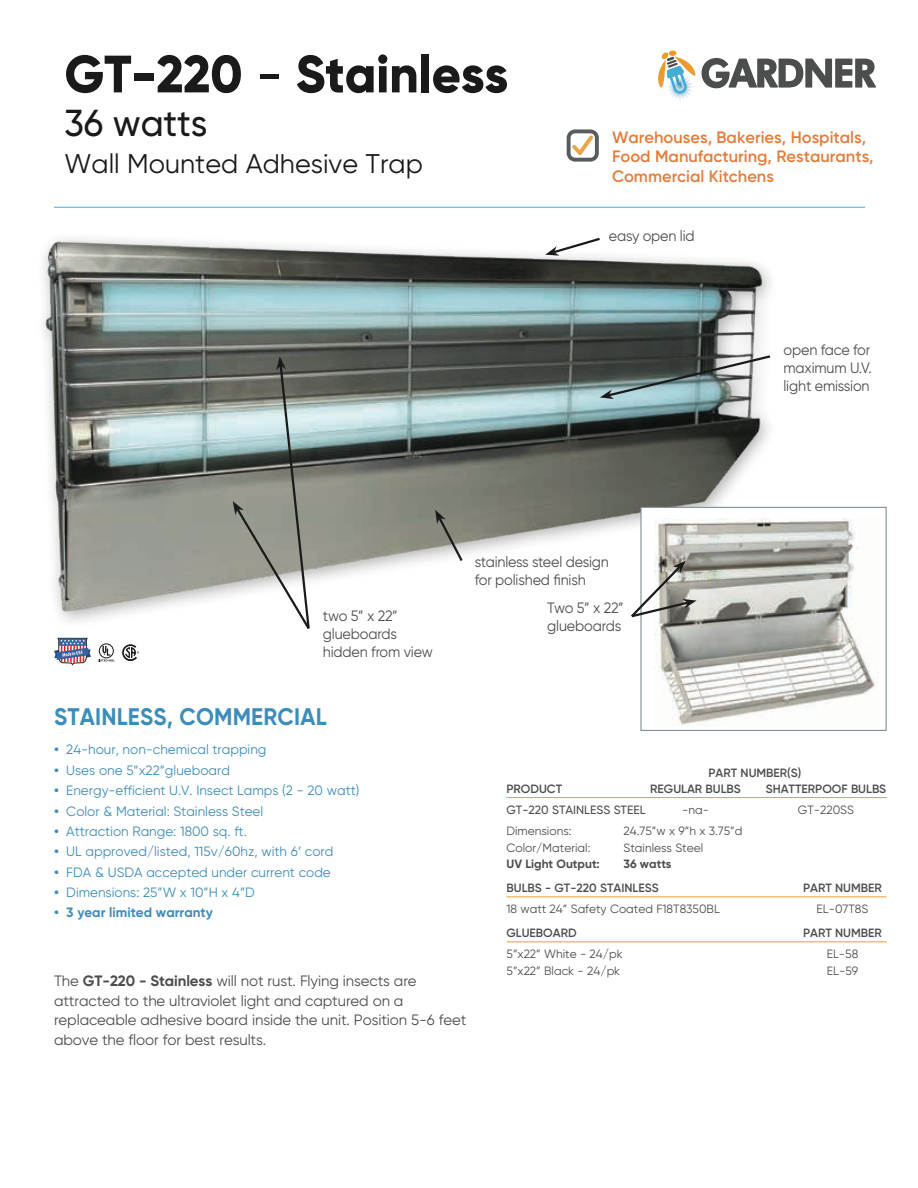
<style>
.page{position:relative;width:918px;height:1188px;background:#fff}
.page>*{position:absolute;margin:0;border:0;box-sizing:border-box;transform-origin:0 0}
.t1{font:800 52.5px "Gilroy";letter-spacing:-.005em;color:#1a1a1a}
.t2{font:500 37.5px "Gilroy";letter-spacing:-.005em;color:#1a1a1a}
.t3{font:27px "Gilroy";color:#1a1a1a}
.t4{font:700 24px "Gilroy";letter-spacing:.01em;color:#3d8dba;scale:.94 1}
.t5{font:600 16.5px/19.8px "Gilroy";color:#e37c3a}
.t6{font:15px/19.5px "Gilroy";letter-spacing:-.005em;color:#4c4e4d}
.t7{font:15px/18px "Gilroy";letter-spacing:-.005em;color:#4c4e4d;scale:.96 1}
.t8{font:13.5px "Gilroy";color:#3d8dba}
.t9{font:700 13.5px "Gilroy";color:#3d8dba}
.t10{font:12px "Gilroy";color:#4c4e4d}
.t11{font:600 12px "Gilroy";color:#4c4e4d}
.t12{font:700 12px "Gilroy";color:#4c4e4d}
.t13{font:500 12px "Gilroy";color:#4c4e4d}
.s1{font-weight:500}
.s2{font-weight:700}
</style>
<div class="page">
<hr style="left:54px;top:207px;width:811px;height:1px;background:#45acd5">
<svg style="left:658px;top:52px;width:218px;height:49px"></svg>
<img style="left:43px;top:238px;width:783px;height:378px">
<svg style="left:545px;top:237px;width:57px;height:19px"></svg>
<svg style="left:435px;top:510px;width:30px;height:54px;background:#9c9c95"></svg>
<div style="left:641px;top:507px;width:245px;height:223px;background:#fff"></div>
<img style="left:654px;top:518px;width:225px;height:208px">
<div style="left:640px;top:507px;width:247px;height:224px;border:1px solid #838f94"></div>
<hr style="left:507px;top:797px;width:380px;height:1px;background:#ec9c2f">
<hr style="left:507px;top:897px;width:380px;height:1px;background:#ec9c2f">
<hr style="left:507px;top:942px;width:380px;height:1px;background:#ec9c2f">
<div style="left:99px;top:644px;width:15px;height:14px;border:1px solid #1a1a1a;border-radius:50%"></div>
<svg style="left:98px;top:646px;width:17px;height:16px"></svg>
<svg style="left:122px;top:644px;width:17px;height:17px"></svg>
<svg style="left:54px;top:638px;width:37px;height:28px"></svg>
<svg style="left:629px;top:561px;width:68px;height:58px"></svg>
<svg style="left:233px;top:356px;width:79px;height:273px;background:#9ba09a"></svg>
<svg style="left:600px;top:354px;width:173px;height:45px;background:#7e8a8a"></svg>
<svg style="left:567px;top:129px;width:32px;height:33px"></svg>
<h1 class="t1" style="left:64px;top:41px;width:445px">GT-220 <span class="s1">-</span> Stainless</h1>
<h2 class="t2" style="left:64px;top:100px;width:144px">36 watts</h2>
<h3 class="t3" style="left:64px;top:147px;width:360px">Wall Mounted Adhesive Trap</h3>
<p class="t5" style="left:612px;top:127px;width:263px">Warehouses, Bakeries, Hospitals,<br>Food Manufacturing, Restaurants,<br>Commercial Kitchens</p>
<p class="t7" style="left:609px;top:227px;width:91px">easy open lid</p>
<p class="t7" style="left:783px;top:341px;width:93px;text-align:justify">open face for maximum U.V. light emission</p>
<p class="t7" style="left:323px;top:607px;width:116px">two 5” x 22” glueboards hidden from view</p>
<p class="t7" style="left:475px;top:552px;width:141px">stainless steel design for polished finish</p>
<p class="t7" style="left:547px;top:598px;width:81px">Two 5” x 22” glueboards</p>
<h3 class="t4" style="left:54px;top:701px;width:291px">STAINLESS, COMMERCIAL</h3>
<p class="t8" style="left:54px;top:741px;width:214px"><span class="s2">•</span> 24-hour, non-chemical trapping</p>
<p class="t8" style="left:54px;top:762px;width:177px"><span class="s2">•</span> Uses one 5”x22”glueboard</p>
<p class="t8" style="left:54px;top:782px;width:307px"><span class="s2">•</span> Energy-efficient U.V. Insect Lamps (2 - 20 watt)</p>
<p class="t8" style="left:54px;top:803px;width:211px"><span class="s2">•</span> Color &amp; Material: Stainless Steel</p>
<p class="t8" style="left:54px;top:823px;width:194px"><span class="s2">•</span> Attraction Range: 1800 sq. ft.</p>
<p class="t8" style="left:54px;top:843px;width:281px"><span class="s2">•</span> UL approved/listed, 115v/60hz, with 6’ cord</p>
<p class="t8" style="left:54px;top:864px;width:278px"><span class="s2">•</span> FDA &amp; USDA accepted under current code</p>
<p class="t8" style="left:54px;top:884px;width:202px"><span class="s2">•</span> Dimensions: 25”W x 10”H x 4”D</p>
<p class="t9" style="left:54px;top:904px;width:160px">• 3 year limited warranty</p>
<p class="t6" style="left:54px;top:971px;width:414px">The <span class="s2">GT-220 - Stainless</span> will not rust. Flying insects are attracted to the ultraviolet light and captured on a replaceable adhesive board inside the unit. Position 5-6 feet above the floor for best results.</p>
<p class="t11" style="left:709px;top:765px;width:94px">PART NUMBER(S)</p>
<p class="t11" style="left:507px;top:781px;width:57px">PRODUCT</p>
<p class="t11" style="left:650px;top:781px;width:92px">REGULAR BULBS</p>
<p class="t11" style="left:766px;top:781px;width:122px">SHATTERPOOF BULBS</p>
<p class="t13" style="left:507px;top:803px;width:141px">GT-220 STAINLESS STEEL</p>
<p class="t10" style="left:682px;top:803px;width:28px">-na-</p>
<p class="t10" style="left:798px;top:803px;width:58px">GT-220SS</p>
<p class="t10" style="left:507px;top:824px;width:67px">Dimensions:</p>
<p class="t10" style="left:624px;top:824px;width:120px">24.75”w x 9”h x 3.75”d</p>
<p class="t10" style="left:507px;top:840px;width:85px">Color/Material:</p>
<p class="t10" style="left:624px;top:840px;width:81px">Stainless Steel</p>
<p class="t12" style="left:507px;top:857px;width:95px">UV Light Output:</p>
<p class="t12" style="left:624px;top:857px;width:50px">36 watts</p>
<p class="t11" style="left:507px;top:881px;width:154px">BULBS - GT-220 STAINLESS</p>
<p class="t11" style="left:803px;top:881px;width:80px">PART NUMBER</p>
<p class="t10" style="left:507px;top:902px;width:215px">18 watt 24” Safety Coated F18T8350BL</p>
<p class="t10" style="left:817px;top:902px;width:53px">EL-07T8S</p>
<p class="t11" style="left:507px;top:926px;width:72px">GLUEBOARD</p>
<p class="t11" style="left:803px;top:926px;width:80px">PART NUMBER</p>
<p class="t10" style="left:507px;top:947px;width:118px">5”x22” White - 24/pk</p>
<p class="t10" style="left:827px;top:947px;width:33px">EL-58</p>
<p class="t10" style="left:507px;top:964px;width:115px">5”x22” Black - 24/pk</p>
<p class="t10" style="left:827px;top:964px;width:33px">EL-59</p>
</div>
